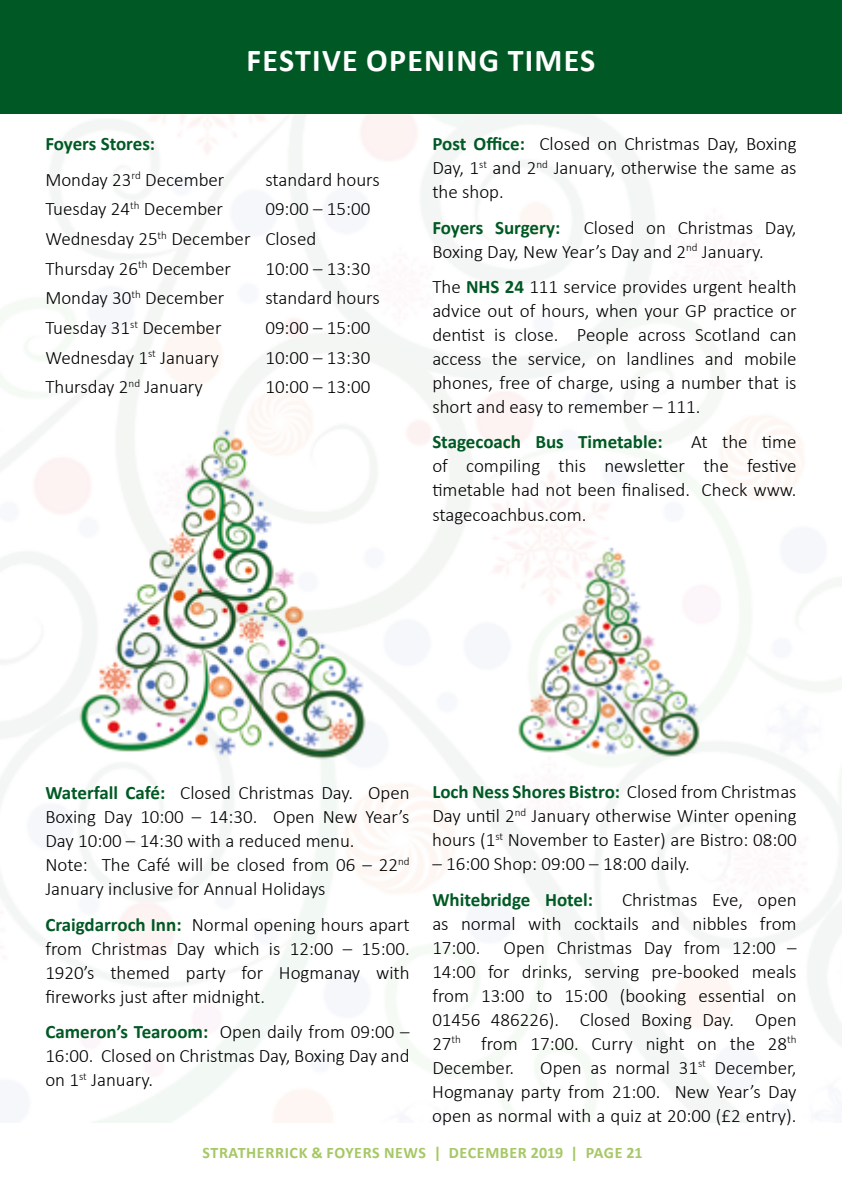
<style>
.page{position:relative;width:842px;height:1191px;background:#fff}
.page>*{position:absolute;margin:0;border:0;box-sizing:border-box;transform-origin:0 0}
.t1{font:700 32px "Calibri";letter-spacing:.04em;color:#fff}
.t2{font:300 19px/24px "Calibri";color:#000;text-align:justify}
.t3{font:700 19px "Calibri";color:#005924}
.t4{font:700 16px "Calibri";letter-spacing:.04em;color:#b0cf72}
.s1{font-weight:700;color:#005924}
</style>
<div class="page">
<img style="left:0;top:113px;width:842px;height:1010px">
<img style="left:68px;top:418px;width:324px;height:346px">
<div style="left:0;top:0;width:842px;height:113px;background:#005924"></div>
<img style="left:511px;top:540px;width:206px;height:219px">
<h1 class="t1" style="left:247px;top:40px;width:350px">FESTIVE OPENING TIMES</h1>
<p class="t2" style="left:45px;top:125px;width:181px;line-height:35.4px"><span class="s1">Foyers Stores:<br></span>Monday 23<sup>rd</sup> December</p>
<p class="t2" style="left:265px;top:166px;width:116px">standard hours</p>
<p class="t2" style="left:45px;top:196px;width:179px">Tuesday 24<sup>th</sup> December</p>
<p class="t2" style="left:45px;top:193px;width:327px;line-height:29.6px;text-align:left;text-indent:220px">09:00 – 15:00<br>Wednesday 25<sup>th</sup> December Closed<br>Thursday 26<sup>th</sup> December</p>
<p class="t2" style="left:265px;top:255px;width:107px">10:00 – 13:30</p>
<p class="t2" style="left:45px;top:285px;width:181px">Monday 30<sup>th</sup> December</p>
<p class="t2" style="left:265px;top:285px;width:116px">standard hours</p>
<p class="t2" style="left:45px;top:315px;width:178px">Tuesday 31<sup>st</sup> December</p>
<p class="t2" style="left:265px;top:315px;width:107px">09:00 – 15:00</p>
<p class="t2" style="left:45px;top:344px;width:175px">Wednesday 1<sup>st</sup> January</p>
<p class="t2" style="left:265px;top:344px;width:107px">10:00 – 13:30</p>
<p class="t2" style="left:45px;top:374px;width:159px">Thursday 2<sup>nd</sup> January</p>
<p class="t2" style="left:265px;top:374px;width:107px">10:00 – 13:00</p>
<p class="t2" style="left:432px;top:131px;width:366px"><span class="s1">Post Office:</span> Closed on Christmas Day, Boxing Day, 1<sup>st</sup> and 2<sup>nd</sup> January, otherwise the same as the shop.</p>
<p class="t2" style="left:432px;top:214px;width:366px"><span class="s1">Foyers Surgery:</span> Closed on Christmas Day,<br>Boxing Day, New Year’s Day and 2<sup>nd</sup> January.</p>
<p class="t2" style="left:432px;top:274px;width:366px">The <span class="s1">NHS 24</span> 111 service provides urgent health advice out of hours, when your GP practice or dentist is close. People across Scotland can access the service, on landlines and mobile phones, free of charge, using a number that is short and easy to remember – 111.</p>
<p class="t3" style="left:432px;top:430px;width:232px">Stagecoach Bus Timetable:</p>
<p class="t2" style="left:432px;top:429px;width:366px;text-indent:259px">At the time of compiling this newsletter the festive timetable had not been finalised. Check www. stagecoachbus.com.</p>
<p class="t2" style="left:45px;top:780px;width:366px;text-align:left"><span class="s1">Waterfall Café:</span> Closed Christmas Day. Open Boxing Day 10:00 – 14:30. Open New Year’s Day 10:00 – 14:30 with a reduced menu.<br>Note: The Café will be closed from 06 – 22<sup>nd </sup>January inclusive for Annual Holidays</p>
<p class="t2" style="left:45px;top:911px;width:366px"><span class="s1">Craigdarroch Inn:</span> Normal opening hours apart from Christmas Day which is 12:00 – 15:00.<br>1920’s themed party for Hogmanay with fireworks just after midnight.</p>
<p class="t2" style="left:45px;top:1018px;width:366px"><span class="s1">Cameron’s Tearoom:</span> Open daily from 09:00 – 16:00. Closed on Christmas Day, Boxing Day and on 1<sup>st</sup> January.</p>
<p class="t2" style="left:432px;top:779px;width:366px"><span class="s1">Loch Ness Shores Bistro:</span> Closed from Christmas Day until 2<sup>nd</sup> January otherwise Winter opening hours (1<sup>st</sup> November to Easter) are Bistro: 08:00</p>
<p class="t2" style="left:432px;top:851px;width:259px">– 16:00 Shop: 09:00 – 18:00 daily.</p>
<p class="t3" style="left:432px;top:887px;width:162px">Whitebridge Hotel:</p>
<p class="t2" style="left:432px;top:886px;width:366px;text-indent:190px">Christmas Eve, open as normal with cocktails and nibbles from 17:00. Open Christmas Day from 12:00 – 14:00 for drinks, serving pre-booked meals from 13:00 to 15:00 (booking essential on 01456 486226). Closed Boxing Day. Open 27<sup>th</sup> from 17:00. Curry night on the 28<sup>th </sup>December.</p>
<p class="t2" style="left:432px;top:1054px;width:366px;text-indent:108px">Open as normal 31<sup>st</sup> December, Hogmanay party from 21:00. New Year’s Day open as normal with a quiz at 20:00 (£2 entry).</p>
<p class="t4" style="left:202px;top:1142px;width:442px">STRATHERRICK &amp; FOYERS NEWS | DECEMBER 2019 | PAGE 21</p>
</div>
